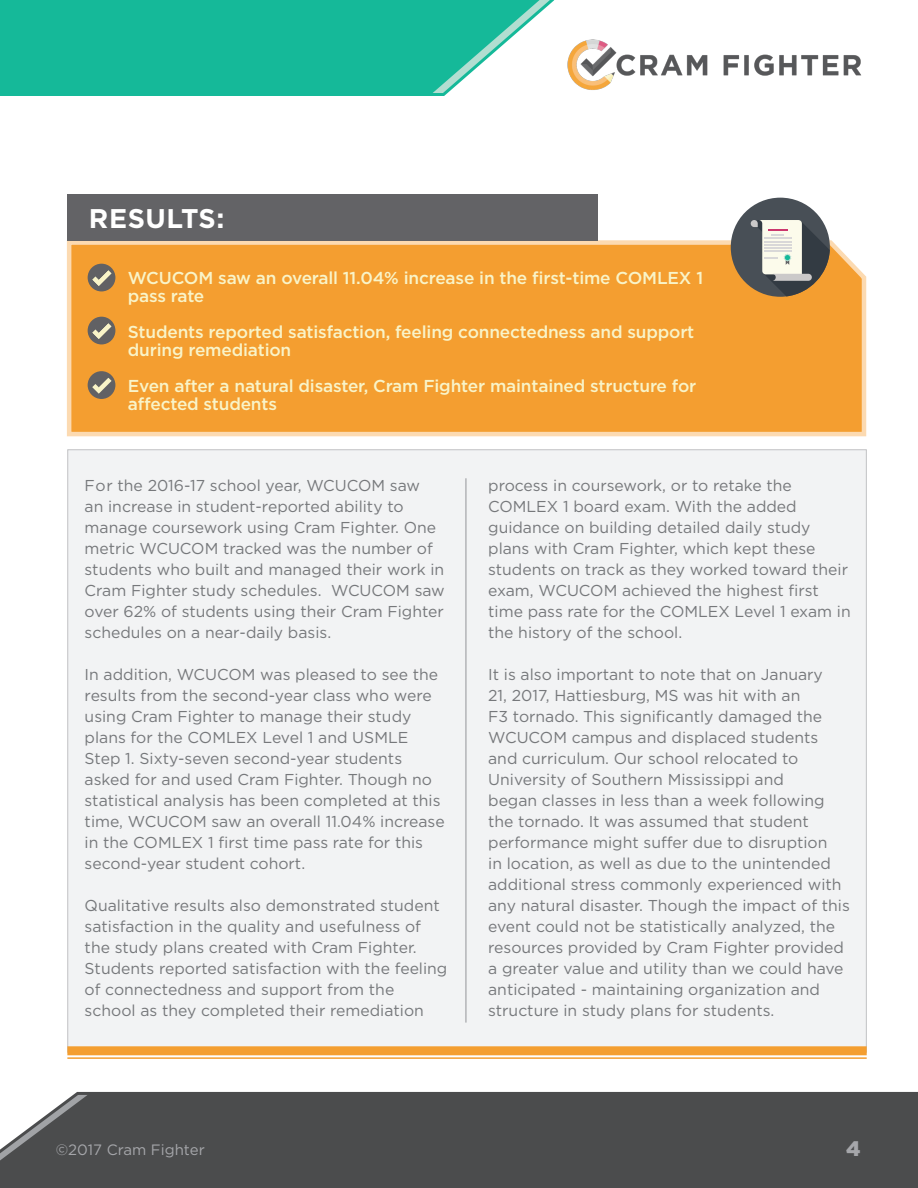
<style>
.page{position:relative;width:918px;height:1188px;background:#fff}
.page>*{position:absolute;margin:0;border:0;box-sizing:border-box;transform-origin:0 0}
.t1{font:700 27px "Gotham";letter-spacing:.02em;color:#fff}
.t2{font:900 21px "Gotham";color:#a5a6aa}
.t3{font:500 17.25px/18px "Gotham";letter-spacing:-.01em;color:#f9f4c8}
.t4{font:15.75px/21px "Gotham";color:#76787b}
.t5{font:15px "Gotham";color:#a5a6aa}
</style>
<div class="page">
<svg style="left:76px;top:1091px;width:842px;height:2px"></svg>
<div style="left:0;top:1093px;width:918px;height:95px;background:#4b4c4d"></div>
<svg style="left:0;top:0;width:555px;height:96px"></svg>
<svg style="left:0;top:0;width:540px;height:94px;background:#27bea0"></svg>
<img style="left:567px;top:39px;width:295px;height:51px">
<svg style="left:67px;top:238px;width:800px;height:199px;background:#f3a239"></svg>
<div style="left:731px;top:198px;width:99px;height:99px;background:#484f56;border-radius:50%"></div>
<div style="left:67px;top:449px;width:800px;height:604px;background:#f2f3f4;border:1px solid #c1c2c4"></div>
<div style="left:88px;top:264px;width:27px;height:27px;background:#616164;border-radius:50%"></div>
<svg style="left:92px;top:270px;width:20px;height:16px"></svg>
<div style="left:88px;top:317px;width:27px;height:27px;background:#616164;border-radius:50%"></div>
<svg style="left:92px;top:323px;width:20px;height:16px"></svg>
<div style="left:88px;top:371px;width:27px;height:28px;background:#616164;border-radius:50%"></div>
<svg style="left:92px;top:378px;width:20px;height:16px"></svg>
<div style="left:67px;top:194px;width:530px;height:46px;background:#636366"></div>
<hr style="left:466px;top:478px;width:1px;height:545px;background:#939598">
<hr style="left:67px;top:1057px;width:800px;height:2px;background:#f49e30">
<div style="left:67px;top:1046px;width:800px;height:9px;background:#f49e30"></div>
<svg style="left:751px;top:220px;width:79px;height:76px"></svg>
<p class="t1" style="left:89px;top:200px;width:137px">RESULTS:</p>
<p class="t3" style="left:128px;top:268px;width:577px">WCUCOM saw an overall 11.04% increase in the first-time COMLEX 1 pass rate</p>
<p class="t3" style="left:128px;top:322px;width:568px">Students reported satisfaction, feeling connectedness and support during remediation</p>
<p class="t3" style="left:128px;top:376px;width:570px">Even after a natural disaster, Cram Fighter maintained structure for affected students</p>
<p class="t4" style="left:85px;top:474px;width:362px">For the 2016-17 school year, WCUCOM saw<br>an increase in student-reported ability to manage coursework using Cram Fighter. One metric WCUCOM tracked was the number of students who built and managed their work in Cram Fighter study schedules. WCUCOM saw over 62% of students using their Cram Fighter schedules on a near-daily basis.</p>
<p class="t4" style="left:85px;top:663px;width:362px">In addition, WCUCOM was pleased to see the results from the second-year class who were using Cram Fighter to manage their study plans for the COMLEX Level 1 and USMLE Step 1. Sixty-seven second-year students asked for and used Cram Fighter. Though no statistical analysis has been completed at this time, WCUCOM saw an overall 11.04% increase in the COMLEX 1 first time pass rate for this second-year student cohort.</p>
<p class="t4" style="left:85px;top:894px;width:364px">Qualitative results also demonstrated student satisfaction in the quality and usefulness of the study plans created with Cram Fighter.<br>Students reported satisfaction with the feeling of connectedness and support from the school as they completed their remediation</p>
<p class="t4" style="left:488px;top:474px;width:364px">process in coursework, or to retake the COMLEX 1 board exam. With the added guidance on building detailed daily study plans with Cram Fighter, which kept these students on track as they worked toward their exam, WCUCOM achieved the highest first time pass rate for the COMLEX Level 1 exam in the history of the school.</p>
<p class="t4" style="left:488px;top:663px;width:363px">It is also important to note that on January<br>21, 2017, Hattiesburg, MS was hit with an<br>F3 tornado. This significantly damaged the WCUCOM campus and displaced students and curriculum. Our school relocated to University of Southern Mississippi and<br>began classes in less than a week following the tornado. It was assumed that student performance might suffer due to disruption<br>in location, as well as due to the unintended additional stress commonly experienced with any natural disaster. Though the impact of this event could not be statistically analyzed, the resources provided by Cram Fighter provided a greater value and utility than we could have anticipated - maintaining organization and structure in study plans for students.</p>
<p class="t5" style="left:56px;top:1140px;width:150px">©2017 Cram Fighter</p>
<p class="t2" style="left:846px;top:1134px;width:16px">4</p>
</div>
